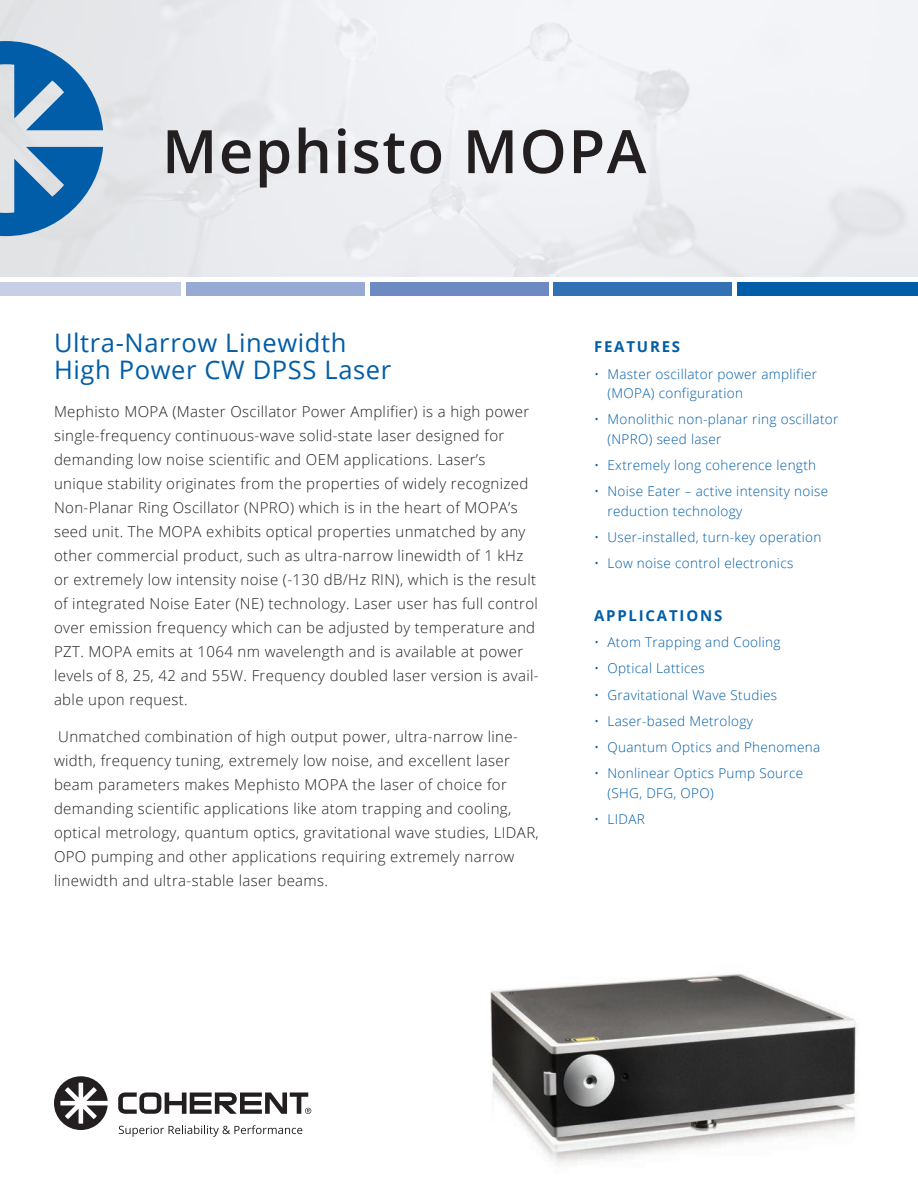
<style>
.page{position:relative;width:918px;height:1188px;background:#fff}
.page>*{position:absolute;margin:0;border:0;box-sizing:border-box;transform-origin:0 0}
.t1{font:600 60px "Open Sans";letter-spacing:.025em;color:#231f20}
.Body{font:25.5px/27px "Open Sans";letter-spacing:.025em;color:#015da7}
.Body-2{font:300 15px/24px "Open Sans";letter-spacing:.025em;color:#231f20}
.Bulleted_List{font:700 15px "Open Sans";letter-spacing:.12em;color:#015da7}
.Bulleted_List-2{font:300 13.5px/19.5px "Open Sans";letter-spacing:.025em;color:#015da7}
</style>
<div class="page">
<div style="left:553px;top:282px;width:179px;height:13px;background:#3271b4"></div>
<div style="left:370px;top:282px;width:178px;height:13px;background:#6d8ac2"></div>
<div style="left:737px;top:282px;width:181px;height:13px;background:#015da7"></div>
<div style="left:0;top:282px;width:181px;height:13px;background:#c7cfe7"></div>
<div style="left:186px;top:282px;width:179px;height:13px;background:#97aad4"></div>
<svg style="left:0;top:41px;width:103px;height:195px;background:#6b9cc4"></svg>
<svg style="left:119px;top:1125px;width:183px;height:12px"></svg>
<svg style="left:118px;top:1092px;width:193px;height:22px"></svg>
<svg style="left:54px;top:1076px;width:54px;height:54px"></svg>
<img style="left:490px;top:974px;width:367px;height:191px">
<p class="t1" style="left:162px;top:110px;width:486px">Mephisto MOPA</p>
<p class="Body" style="left:54px;top:329px;width:339px">Ultra-Narrow Linewidth<br>High Power CW DPSS Laser</p>
<p class="Body-2" style="left:54px;top:399px;width:486px">Mephisto MOPA (Master Oscillator Power Amplifier) is a high power single-frequency continuous-wave solid-state laser designed for demanding low noise scientific and OEM applications. Laser’s<br>unique stability originates from the properties of widely recognized Non-Planar Ring Oscillator (NPRO) which is in the heart of MOPA’s seed unit. The MOPA exhibits optical properties unmatched by any other commercial product, such as ultra-narrow linewidth of 1 kHz or extremely low intensity noise (-130 dB/Hz RIN), which is the result of integrated Noise Eater (NE) technology. Laser user has full control over emission frequency which can be adjusted by temperature and PZT. MOPA emits at 1064 nm wavelength and is available at power levels of 8, 25, 42 and 55W. Frequency doubled laser version is avail&shy;able upon request.</p>
<p class="Body-2" style="left:54px;top:725px;width:486px">Unmatched combination of high output power, ultra-narrow line&shy;width, frequency tuning, extremely low noise, and excellent laser beam parameters makes Mephisto MOPA the laser of choice for demanding scientific applications like atom trapping and cooling, optical metrology, quantum optics, gravitational wave studies, LIDAR, OPO pumping and other applications requiring extremely narrow linewidth and ultra-stable laser beams.</p>
<p class="Bulleted_List" style="left:594px;top:336px;width:88px">FEATURES</p>
<p class="Bulleted_List-2" style="left:608px;top:364px;width:211px;text-indent:-14px">• Master oscillator power amplifier (MOPA) configuration</p>
<p class="Bulleted_List-2" style="left:608px;top:409px;width:232px;text-indent:-14px">• Monolithic non-planar ring oscillator (NPRO) seed laser</p>
<p class="Bulleted_List-2" style="left:594px;top:455px;width:224px">• Extremely long coherence length</p>
<p class="Bulleted_List-2" style="left:608px;top:481px;width:222px;text-indent:-14px">• Noise Eater – active intensity noise reduction technology</p>
<p class="Bulleted_List-2" style="left:594px;top:527px;width:229px">• User-installed, turn-key operation</p>
<p class="Bulleted_List-2" style="left:594px;top:553px;width:201px">• Low noise control electronics</p>
<p class="Bulleted_List" style="left:594px;top:605px;width:130px">APPLICATIONS</p>
<p class="Bulleted_List-2" style="left:594px;top:632px;width:188px">• Atom Trapping and Cooling</p>
<p class="Bulleted_List-2" style="left:594px;top:658px;width:112px">• Optical Lattices</p>
<p class="Bulleted_List-2" style="left:594px;top:685px;width:185px">• Gravitational Wave Studies</p>
<p class="Bulleted_List-2" style="left:594px;top:711px;width:161px">• Laser-based Metrology</p>
<p class="Bulleted_List-2" style="left:594px;top:737px;width:228px">• Quantum Optics and Phenomena</p>
<p class="Bulleted_List-2" style="left:607px;top:763px;width:197px;text-indent:-13px">• Nonlinear Optics Pump Source (SHG, DFG, OPO)</p>
<p class="Bulleted_List-2" style="left:594px;top:809px;width:52px">• LIDAR</p>
</div>
